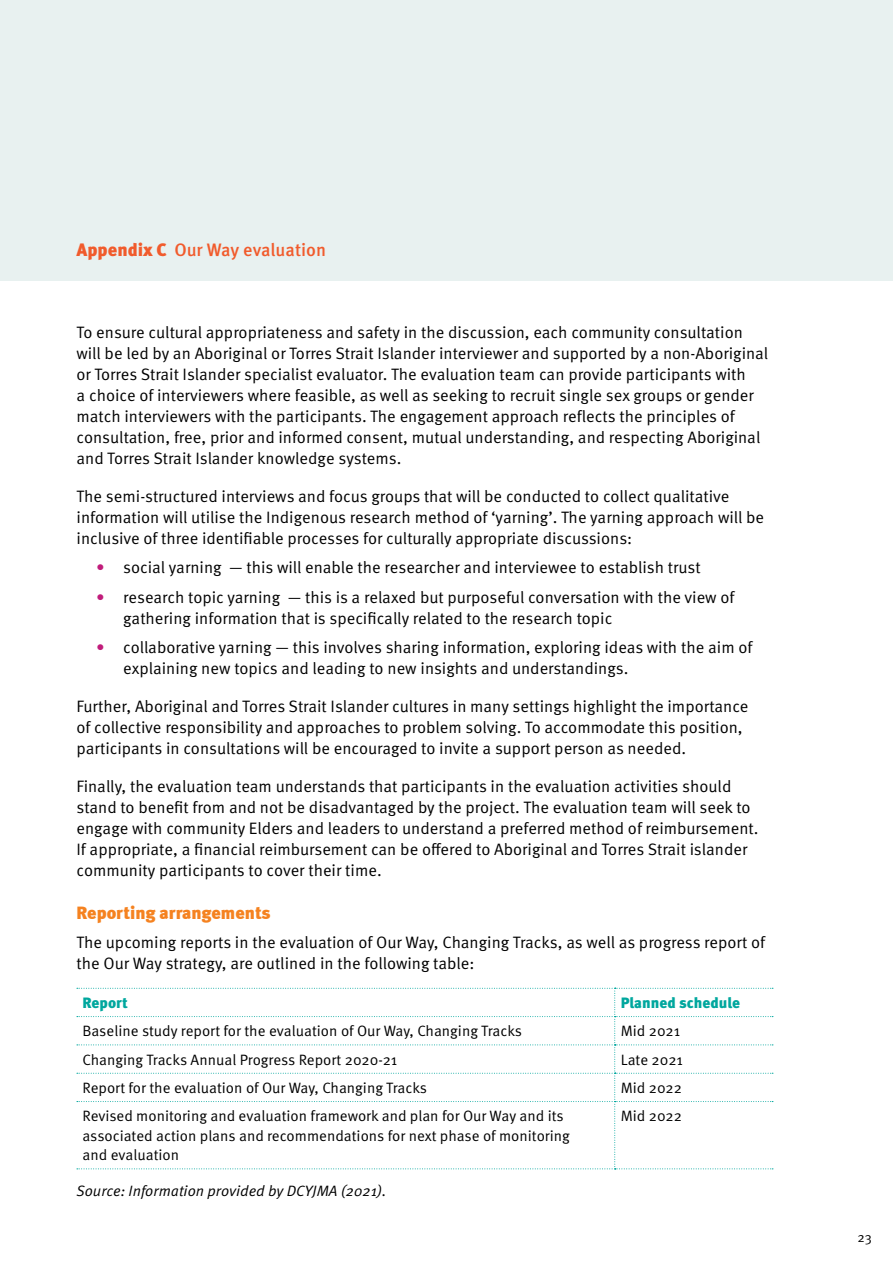
<style>
.page{position:relative;width:893px;height:1263px;background:#fff}
.page>*{position:absolute;margin:0;border:0;box-sizing:border-box;transform-origin:0 0}
.t1{font:500 18px "Meta OT";color:#f15b2c}
.t2{font:18px "Meta Black LF";color:#f58220}
.t3{font:16.5px/21px "Meta OT Norm";color:#000}
.t4{font:15px/19.5px "Meta OT Norm";color:#000}
.t5{font:15px "Meta OT Norm Ita";color:#000}
.t6{font:900 15px "Meta OT";color:#00a79e}
.t7{font:13.5px "Meta OT Norm";color:#000}
.s1{font-weight:900}
.s2{color:#c11c7b}
</style>
<div class="page">
<div style="left:0;top:0;width:893px;height:281px;background:#e8f1f0"></div>
<svg style="left:77px;top:988px;width:696px;height:181px"></svg>
<p class="t1" style="left:77px;top:239px;width:251px"><span class="s1">Appendix C</span> Our Way evaluation</p>
<p class="t3" style="left:77px;top:322px;width:693px">To ensure cultural appropriateness and safety in the discussion, each community consultation will be led by an Aboriginal or Torres Strait Islander interviewer and supported by a non-Aboriginal or Torres Strait Islander specialist evaluator. The evaluation team can provide participants with<br>a choice of interviewers where feasible, as well as seeking to recruit single sex groups or gender match interviewers with the participants. The engagement approach reflects the principles of consultation, free, prior and informed consent, mutual understanding, and respecting Aboriginal and Torres Strait Islander knowledge systems.</p>
<p class="t3" style="left:77px;top:486px;width:689px">The semi-structured interviews and focus groups that will be conducted to collect qualitative information will utilise the Indigenous research method of ‘yarning’. The yarning approach will be inclusive of three identifiable processes for culturally appropriate discussions:</p>
<p class="t3" style="left:96px;top:557px;width:606px"><span class="s2">•</span> social yarning — this will enable the researcher and interviewee to establish trust</p>
<p class="t3" style="left:123px;top:587px;width:613px;text-indent:-27px"><span class="s2">•</span> research topic yarning — this is a relaxed but purposeful conversation with the view of gathering information that is specifically related to the research topic</p>
<p class="t3" style="left:123px;top:637px;width:631px;text-indent:-27px"><span class="s2">•</span> collaborative yarning — this involves sharing information, exploring ideas with the aim of explaining new topics and leading to new insights and understandings.</p>
<p class="t3" style="left:77px;top:696px;width:673px">Further, Aboriginal and Torres Strait Islander cultures in many settings highlight the importance of collective responsibility and approaches to problem solving. To accommodate this position, participants in consultations will be encouraged to invite a support person as needed.</p>
<p class="t3" style="left:77px;top:776px;width:684px">Finally, the evaluation team understands that participants in the evaluation activities should stand to benefit from and not be disadvantaged by the project. The evaluation team will seek to engage with community Elders and leaders to understand a preferred method of reimbursement.<br>If appropriate, a financial reimbursement can be offered to Aboriginal and Torres Strait islander community participants to cover their time.</p>
<p class="t2" style="left:77px;top:901px;width:196px">Reporting arrangements</p>
<p class="t3" style="left:77px;top:932px;width:690px">The upcoming reports in the evaluation of Our Way, Changing Tracks, as well as progress report of the Our Way strategy, are outlined in the following table:</p>
<p class="t6" style="left:83px;top:994px;width:47px">Report</p>
<p class="t6" style="left:621px;top:994px;width:121px">Planned schedule</p>
<p class="t4" style="left:83px;top:1022px;width:441px">Baseline study report for the evaluation of Our Way, Changing Tracks</p>
<p class="t4" style="left:621px;top:1022px;width:61px">Mid 2021</p>
<p class="t4" style="left:83px;top:1050px;width:316px">Changing Tracks Annual Progress Report 2020-21</p>
<p class="t4" style="left:621px;top:1050px;width:64px">Late 2021</p>
<p class="t4" style="left:83px;top:1078px;width:346px">Report for the evaluation of Our Way, Changing Tracks</p>
<p class="t4" style="left:621px;top:1078px;width:63px">Mid 2022</p>
<p class="t4" style="left:83px;top:1106px;width:489px">Revised monitoring and evaluation framework and plan for Our Way and its associated action plans and recommendations for next phase of monitoring and evaluation</p>
<p class="t4" style="left:621px;top:1106px;width:63px">Mid 2022</p>
<p class="t5" style="left:77px;top:1181px;width:311px">Source: Information provided by DCYJMA (2021).</p>
<p class="t7" style="left:858px;top:1229px;width:16px">23</p>
</div>
